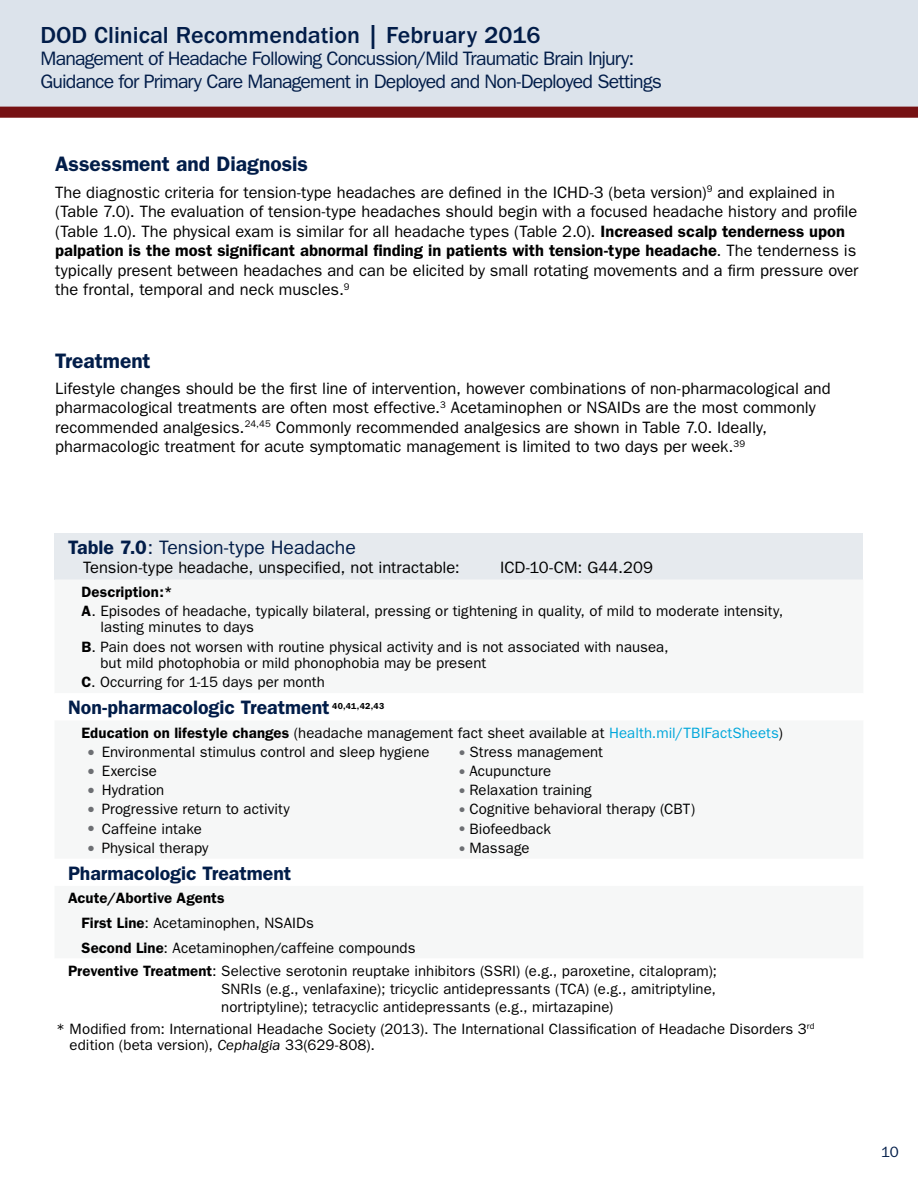
<style>
.page{position:relative;width:918px;height:1188px;background:#fff}
.page>*{position:absolute;margin:0;border:0;box-sizing:border-box;transform-origin:0 0}
.t1{font:500 24px "ITC Franklin Gothic Std";color:#021d49}
.t2{font:600 21px "Franklin Gothic";color:#021d49}
.t3{font:19.5px/22.5px "ITC Franklin Gothic Std";letter-spacing:-.045em;color:#021d49}
.table_demi_-_10_11{font:600 19.5px "Franklin Gothic";color:#021d49}
.t4{font:19.5px "ITC Franklin Gothic Std";letter-spacing:-.005em;color:#021d49}
.t5{font:16.5px/19.5px "ITC Franklin Gothic Std";color:#000}
.table_body_10_12{font:15px/18px "ITC Franklin Gothic Std";letter-spacing:.005em;color:#000;text-align:justify}
.table_body_-_10_11{font:15px/16.5px "ITC Franklin Gothic Std";letter-spacing:.005em;color:#000}
.table_body_10_12-2{font:600 15px "Franklin Gothic";letter-spacing:.005em;color:#000}
.table_body_-_10_11-2{font:600 15px "Franklin Gothic";letter-spacing:.005em;color:#000}
.t6{font:15px "ITC Franklin Gothic Std";color:#021d49}
.table_demi_-_10_11-2{font:600 8.7px "Franklin Gothic";letter-spacing:.03em;color:#000}
.s1{font-family:"Franklin Gothic";font-weight:600}
.s2{color:#00a7db}
.s3{color:#6d6f73}
.s4{font-style:italic}
</style>
<div class="page">
<div style="left:0;top:0;width:918px;height:108px;background:#dce3eb"></div>
<div style="left:0;top:107px;width:918px;height:11px;background:#761113"></div>
<div style="left:55px;top:533px;width:808px;height:46px;background:#e6eaee"></div>
<h1 class="t1" style="left:40px;top:21px;width:502px">DOD Clinical Recommendation | February 2016</h1>
<p class="t3" style="left:40px;top:48px;width:623px">Management of Headache Following Concussion/Mild Traumatic Brain Injury:<br>Guidance for Primary Care Management in Deployed and Non-Deployed Settings</p>
<h2 class="t2" style="left:55px;top:152px;width:254px">Assessment and Diagnosis</h2>
<p class="t5" style="left:55px;top:182px;width:805px">The diagnostic criteria for tension-type headaches are defined in the ICHD-3 (beta version)<sup>9</sup> and explained in (Table 7.0). The evaluation of tension-type headaches should begin with a focused headache history and profile (Table 1.0). The physical exam is similar for all headache types (Table 2.0). <span class="s1">Increased scalp tenderness upon palpation is the most significant abnormal finding in patients with tension-type headache</span>. The tenderness is typically present between headaches and can be elicited by small rotating movements and a firm pressure over the frontal, temporal and neck muscles.<sup>9</sup></p>
<h2 class="t2" style="left:55px;top:348px;width:97px">Treatment</h2>
<p class="t5" style="left:55px;top:379px;width:777px">Lifestyle changes should be the first line of intervention, however combinations of non-pharmacological and pharmacological treatments are often most effective.<sup>3</sup> Acetaminophen or NSAIDs are the most commonly recommended analgesics.<sup>24,45</sup> Commonly recommended analgesics are shown in Table 7.0. Ideally, pharmacologic treatment for acute symptomatic management is limited to two days per week.<sup>39</sup></p>
<h3 class="t4" style="left:68px;top:536px;width:289px"><span class="s1">Table 7.0</span>: Tension-type Headache</h3>
<h3 class="t5" style="left:83px;top:558px;width:378px">Tension-type headache, unspecified, not intractable:</h3>
<h3 class="t5" style="left:500px;top:558px;width:154px">ICD-10-CM: G44.209</h3>
<p class="table_body_-_10_11-2" style="left:82px;top:583px;width:93px">Description:*</p>
<p class="table_body_-_10_11" style="left:100px;top:603px;width:684px;text-indent:-19px"><span class="s1">A</span>. Episodes of headache, typically bilateral, pressing or tightening in quality, of mild to moderate intensity, lasting minutes to days</p>
<p class="table_body_-_10_11" style="left:100px;top:638px;width:570px;text-indent:-19px"><span class="s1">B</span>. Pain does not worsen with routine physical activity and is not associated with nausea, but mild photophobia or mild phonophobia may be present</p>
<p class="table_body_-_10_11" style="left:82px;top:674px;width:245px"><span class="s1">C</span>. Occurring for 1-15 days per month</p>
<p class="table_demi_-_10_11" style="left:68px;top:696px;width:263px">Non-pharmacologic Treatment</p>
<p class="table_demi_-_10_11-2" style="left:332px;top:701px;width:54px">40,41,42,43</p>
<p class="table_body_-_10_11" style="left:82px;top:724px;width:703px"><span class="s1">Education on lifestyle changes</span> (headache management fact sheet available at <span class="s2">Health.mil/TBIFactSheets</span>)</p>
<p class="table_body_10_12" style="left:88px;top:743px;width:343px"><span class="s3">●</span> Environmental stimulus control and sleep hygiene</p>
<p class="table_body_10_12" style="left:460px;top:743px;width:145px"><span class="s3">●</span> Stress management</p>
<p class="table_body_10_12" style="left:88px;top:762px;width:70px"><span class="s3">●</span> Exercise</p>
<p class="table_body_10_12" style="left:460px;top:762px;width:93px"><span class="s3">●</span> Acupuncture</p>
<p class="table_body_10_12" style="left:88px;top:781px;width:78px"><span class="s3">●</span> Hydration</p>
<p class="table_body_10_12" style="left:460px;top:781px;width:134px"><span class="s3">●</span> Relaxation training</p>
<p class="table_body_10_12" style="left:88px;top:800px;width:203px"><span class="s3">●</span> Progressive return to activity</p>
<p class="table_body_10_12" style="left:460px;top:800px;width:237px"><span class="s3">●</span> Cognitive behavioral therapy (CBT)</p>
<p class="table_body_10_12" style="left:88px;top:820px;width:115px"><span class="s3">●</span> Caffeine intake</p>
<p class="table_body_10_12" style="left:460px;top:820px;width:93px"><span class="s3">●</span> Biofeedback</p>
<p class="table_body_10_12" style="left:88px;top:839px;width:122px"><span class="s3">●</span> Physical therapy</p>
<p class="table_body_10_12" style="left:460px;top:839px;width:71px"><span class="s3">●</span> Massage</p>
<p class="table_demi_-_10_11" style="left:68px;top:861px;width:225px">Pharmacologic Treatment</p>
<p class="table_body_10_12-2" style="left:68px;top:889px;width:158px">Acute/Abortive Agents</p>
<p class="table_body_10_12" style="left:82px;top:914px;width:234px"><span class="s1">First Line</span>: Acetaminophen, NSAIDs</p>
<p class="table_body_10_12" style="left:82px;top:939px;width:335px"><span class="s1">Second Line</span>: Acetaminophen/caffeine compounds</p>
<p class="table_body_10_12" style="left:221px;top:962px;width:497px;text-indent:-153px"><span class="s1">Preventive Treatment</span>: Selective serotonin reuptake inhibitors (SSRI) (e.g., paroxetine, citalopram); SNRIs (e.g., venlafaxine); tricyclic antidepressants (TCA) (e.g., amitriptyline, nortriptyline); tetracyclic antidepressants (e.g., mirtazapine)</p>
<p class="table_body_10_12" style="left:70px;top:1021px;width:746px;line-height:16.5px;text-indent:-13px">* Modified from: International Headache Society (2013). The International Classification of Headache Disorders 3<sup>rd </sup>edition (beta version), <span class="s4">Cephalgia</span> 33(629-808).</p>
<p class="t6" style="left:881px;top:1143px;width:19px">10</p>
</div>
